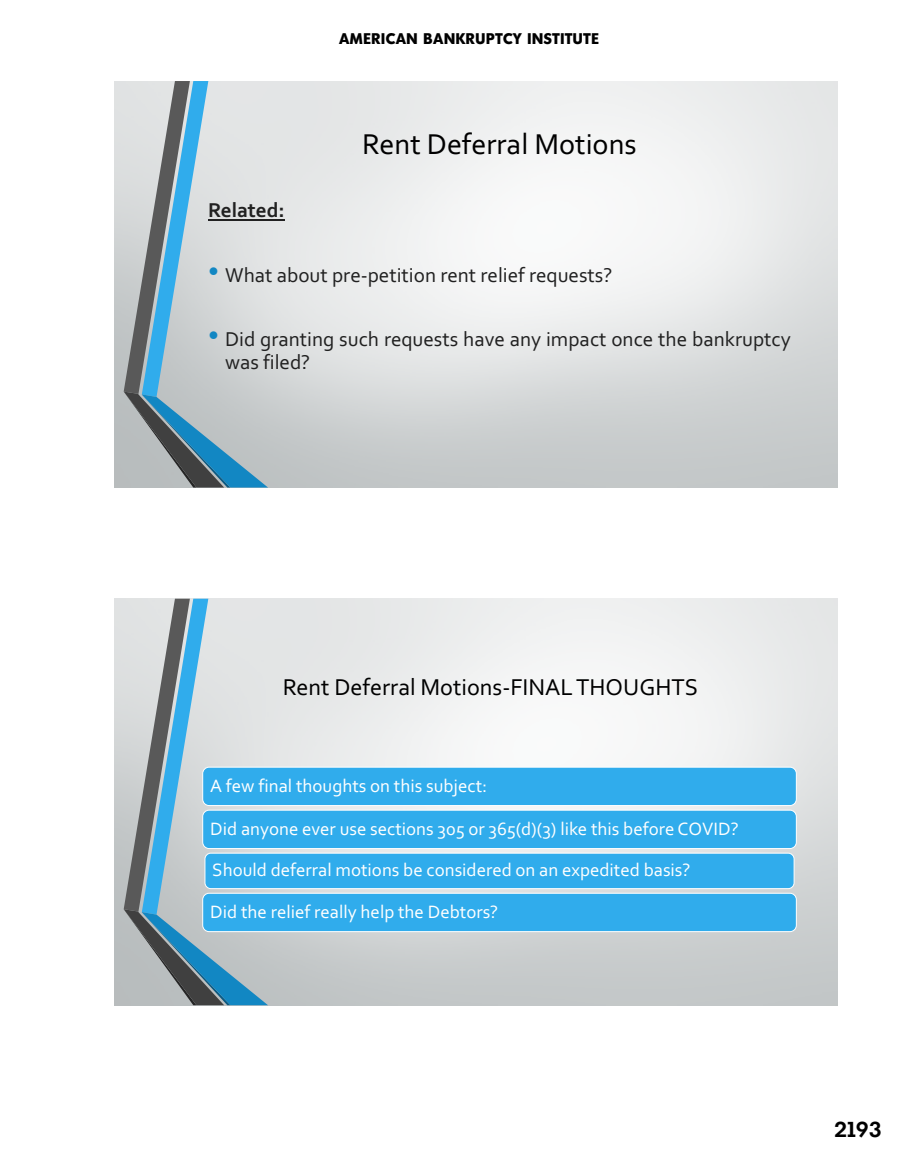
<style>
.page{position:relative;width:918px;height:1175px;background:#fff}
.page>*{position:absolute;margin:0;border:0;box-sizing:border-box;transform-origin:0 0}
.t1{font:30.15px "Corbel";color:#000}
.t2{font:24.15px "Corbel";color:#000}
.t3{font:21px/22.5px "Corbel";color:#212121}
.t4{font:700 21px "Corbel";color:#212121}
.t5{font:700 21px "Montreal Serial";color:#000}
.t6{font:18.75px "Corbel";color:#fff}
.t7{font:800 15px "Montreal Serial";letter-spacing:.05em;color:#000}
.s1{font-family:"Arial";font-size:30.9px;color:#1287c3}
</style>
<div class="page">
<svg style="left:124px;top:598px;width:144px;height:407px;background:#a6bac4"></svg>
<div style="left:203px;top:767px;width:593px;height:38px;background:#30acec;border-radius:6px"></div>
<div style="left:202px;top:766px;width:595px;height:40px;border:1px solid #fff;border-radius:6px"></div>
<div style="left:203px;top:810px;width:593px;height:38px;background:#30acec;border-radius:6px"></div>
<div style="left:202px;top:809px;width:595px;height:40px;border:1px solid #fff;border-radius:6px"></div>
<div style="left:205px;top:853px;width:589px;height:35px;background:#30acec;border-radius:6px"></div>
<div style="left:204px;top:852px;width:591px;height:37px;border:1px solid #fff;border-radius:6px"></div>
<div style="left:203px;top:893px;width:593px;height:38px;background:#30acec;border-radius:6px"></div>
<div style="left:202px;top:892px;width:595px;height:40px;border:1px solid #fff;border-radius:6px"></div>
<svg style="left:124px;top:81px;width:144px;height:406px;background:#aebfc7"></svg>
<hr style="left:208px;top:219px;width:77px;height:2px;background:#212121">
<p class="t7" style="left:339px;top:29px;width:261px">AMERICAN BANKRUPTCY INSTITUTE</p>
<p class="t4" style="left:208px;top:197px;width:78px">Related:</p>
<h1 class="t1" style="left:362px;top:125px;width:276px">Rent Deferral Motions</h1>
<p class="t3" style="left:208px;top:263px;width:406px"><span class="s1">•</span> What about pre-petition rent relief requests?</p>
<p class="t3" style="left:225px;top:328px;width:567px;text-indent:-17px"><span class="s1">•</span> Did granting such requests have any impact once the bankruptcy was filed?</p>
<p class="t2" style="left:283px;top:672px;width:417px">Rent Deferral Motions-FINAL THOUGHTS</p>
<p class="t6" style="left:210px;top:774px;width:279px">A few final thoughts on this subject:</p>
<p class="t6" style="left:210px;top:817px;width:530px">Did anyone ever use sections 305 or 365(d)(3) like this before COVID?</p>
<p class="t6" style="left:212px;top:858px;width:480px">Should deferral motions be considered on an expedited basis?</p>
<p class="t6" style="left:210px;top:900px;width:290px">Did the relief really help the Debtors?</p>
<p class="t5" style="left:834px;top:1115px;width:49px">2193</p>
</div>
